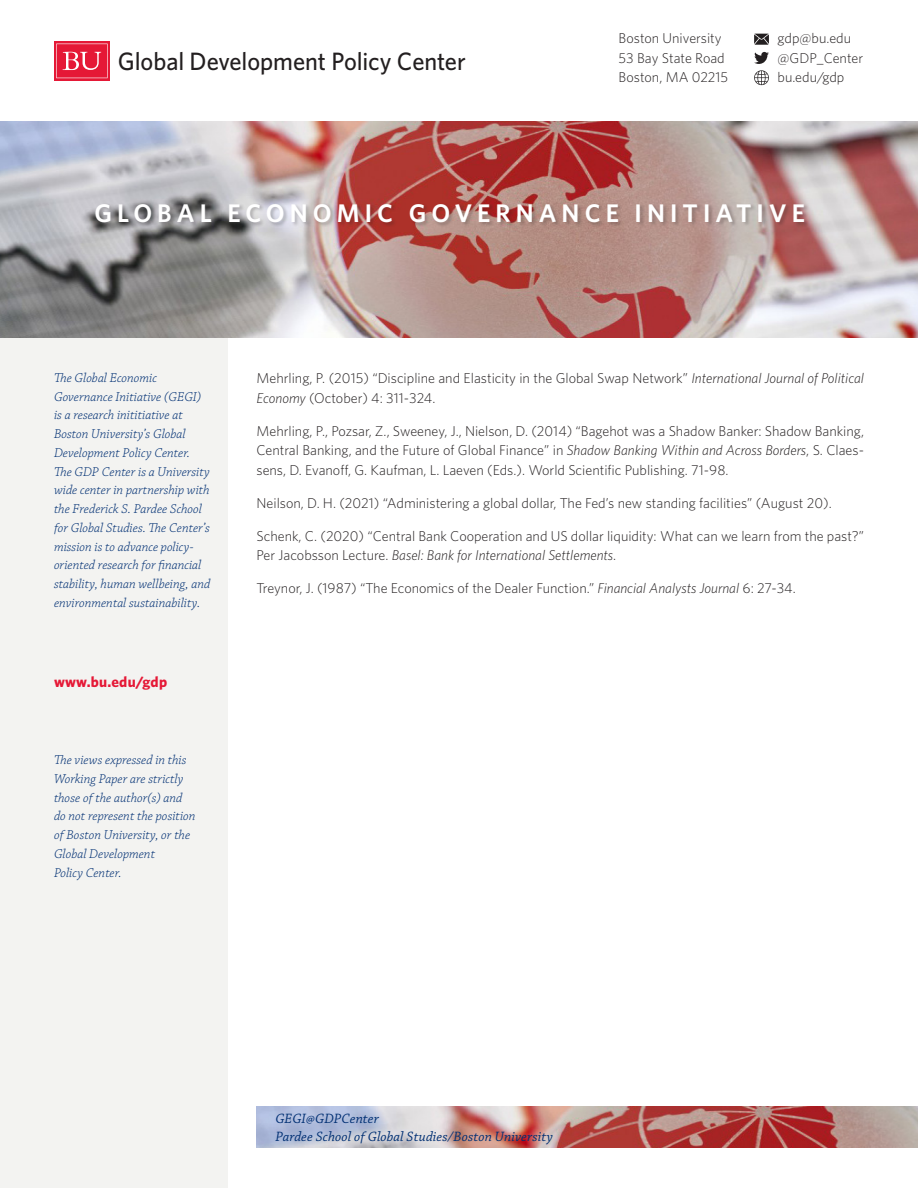
<style>
.page{position:relative;width:918px;height:1188px;background:#fff}
.page>*{position:absolute;margin:0;border:0;box-sizing:border-box;transform-origin:0 0}
.t1{font:600 25.5px "Whitney";letter-spacing:.2em;color:#fff}
.t2{font:500 25.2px "Whitney";color:#231f20}
.t3{font:700 15px "Whitney";letter-spacing:.015em;color:#e51836}
.REF_BIBLIO{font:300 14.25px/19.5px "Whitney";color:#231f20}
.t4{font:italic 14.25px/18px "Chaparral Pro";letter-spacing:.005em;color:#002f73}
.t5{font:italic 300 13.5px/18.8px "Chaparral Pro";color:#002f73}
.s1{font-style:italic}
</style>
<div class="page">
<img style="left:256px;top:1107px;width:662px;height:40px">
<div style="left:0;top:327px;width:228px;height:861px;background:#f3f3f1"></div>
<img style="left:0;top:121px;width:918px;height:216px">
<svg style="left:754px;top:52px;width:15px;height:12px"></svg>
<svg style="left:754px;top:70px;width:15px;height:15px"></svg>
<svg style="left:754px;top:34px;width:15px;height:11px"></svg>
<div style="left:96px;top:203px;width:714px;height:24px;background:#231f20;opacity:.25"></div>
<svg style="left:54px;top:41px;width:56px;height:39px"></svg>
<svg style="left:56px;top:44px;width:52px;height:34px;background:#e83a54"></svg>
<h2 class="t2" style="left:118px;top:45px;width:350px">Global Development Policy Center</h2>
<p class="REF_BIBLIO" style="left:619px;top:28px;width:111px">Boston University<br>53 Bay State Road<br>Boston, MA 02215</p>
<p class="REF_BIBLIO" style="left:778px;top:28px;width:87px">gdp@bu.edu @GDP_Center bu.edu/gdp</p>
<h1 class="t1" style="left:94px;top:196px;width:712px">GLOBAL ECONOMIC GOVERNANCE INITIATIVE</h1>
<p class="t5" style="left:54px;top:369px;width:158px">The Global Economic<br>Governance Initiative (GEGI) is a research inititiative at<br>Boston University’s Global<br>Development Policy Center.<br>The GDP Center is a University wide center in partnership with the Frederick S. Pardee School for Global Studies. The Center’s mission is to advance policy&shy;oriented research for financial stability, human wellbeing, and environmental sustainability.</p>
<p class="t3" style="left:54px;top:672px;width:115px">www.bu.edu/gdp</p>
<p class="t5" style="left:54px;top:751px;width:143px">The views expressed in this<br>Working Paper are strictly those of the author(s) and do not represent the position of Boston University, or the<br>Global Development<br>Policy Center.</p>
<p class="REF_BIBLIO" style="left:256px;top:368px;width:609px">Mehrling, P. (2015) “Discipline and Elasticity in the Global Swap Network” <span class="s1">International Journal of Political<br>Economy</span> (October) 4: 311-324.</p>
<p class="REF_BIBLIO" style="left:256px;top:421px;width:609px;text-align:justify">Mehrling, P., Pozsar, Z., Sweeney, J., Nielson, D. (2014) “Bagehot was a Shadow Banker: Shadow Banking, Central Banking, and the Future of Global Finance” in <span class="s1">Shadow Banking Within and Across Borders</span>, S. Claes&shy;sens, D. Evanoff, G. Kaufman, L. Laeven (Eds.). World Scientific Publishing. 71-98.</p>
<p class="REF_BIBLIO" style="left:256px;top:493px;width:577px">Neilson, D. H. (2021) “Administering a global dollar, The Fed’s new standing facilities” (August 20).</p>
<p class="REF_BIBLIO" style="left:256px;top:526px;width:609px">Schenk, C. (2020) “Central Bank Cooperation and US dollar liquidity: What can we learn from the past?”<br>Per Jacobsson Lecture. <span class="s1">Basel: Bank for International Settlements</span>.</p>
<p class="REF_BIBLIO" style="left:256px;top:578px;width:541px">Treynor, J. (1987) “The Economics of the Dealer Function.” <span class="s1">Financial Analysts Journal</span> 6: 27-34.</p>
<p class="t4" style="left:275px;top:1110px;width:279px">GEGI@GDPCenter<br>Pardee School of Global Studies/Boston University</p>
</div>
